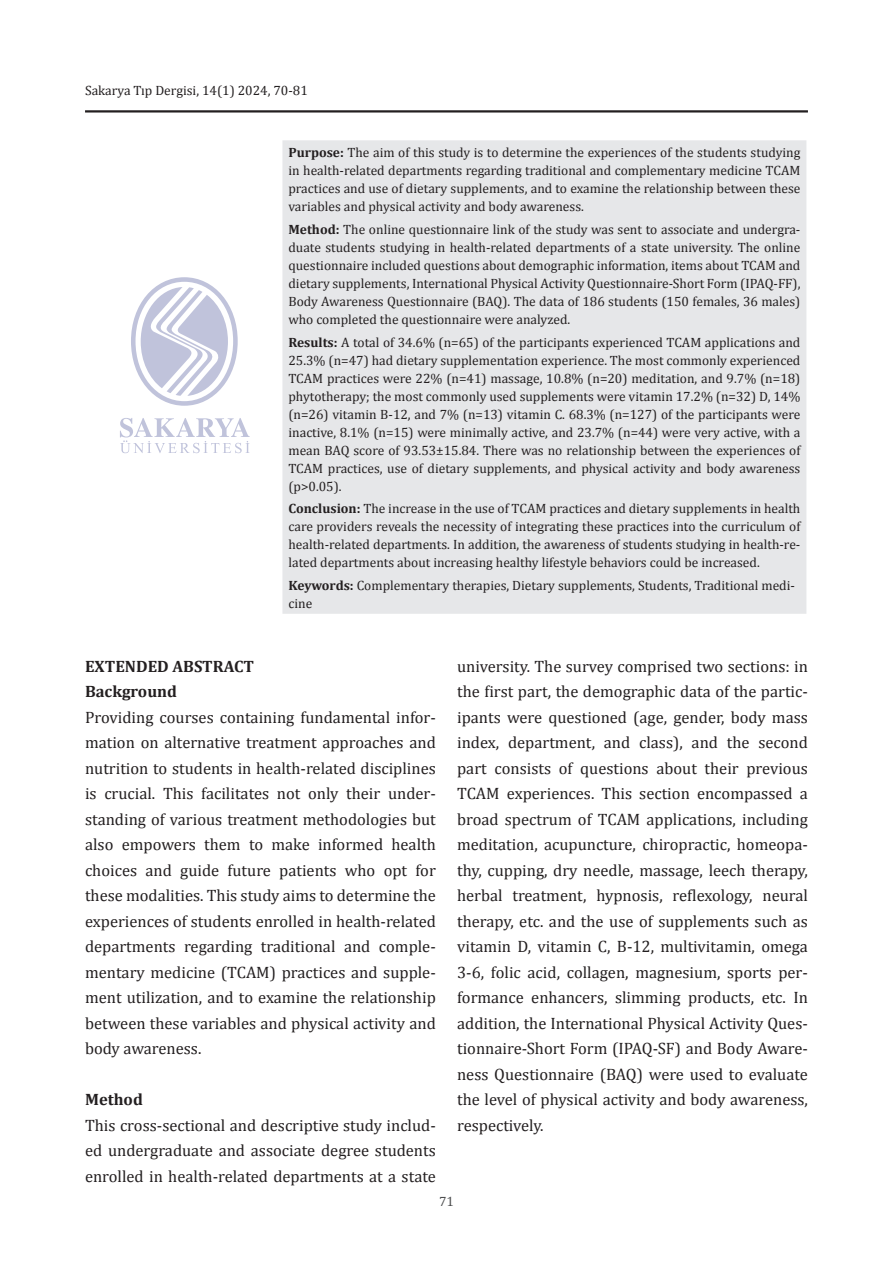
<style>
.page{position:relative;width:893px;height:1263px;background:#fff}
.page>*{position:absolute;margin:0;border:0;box-sizing:border-box;transform-origin:0 0}
.t1{font:16.5px/25.5px "Cambria";color:#231f20;text-align:justify}
.t2{font:700 16.5px/25.5px "Cambria";color:#231f20}
.t3{font:13.5px/18px "Cambria";color:#231f20;text-align:justify}
.t4{font:13.5px "Cambria";color:#4b4c4d}
.s1{font-weight:700}
</style>
<div class="page">
<hr style="left:85px;top:110px;width:723px;height:3px;background:#231f20">
<div style="left:282px;top:140px;width:524px;height:474px;background:#e6e7e9"></div>
<svg style="left:131px;top:277px;width:107px;height:129px"></svg>
<svg style="left:120px;top:418px;width:130px;height:35px"></svg>
<p class="t3" style="left:85px;top:81px;width:224px">Sakarya Tıp Dergisi, 14(1) 2024, 70-81</p>
<p class="t3" style="left:288px;top:143px;width:513px"><span class="s1">Purpose:</span> The aim of this study is to determine the experiences of the students studying in health-related departments regarding traditional and complementary medicine TCAM practices and use of dietary supplements, and to examine the relationship between these variables and physical activity and body awareness.</p>
<p class="t3" style="left:288px;top:221px;width:513px"><span class="s1">Method:</span> The online questionnaire link of the study was sent to associate and undergra&shy;duate students studying in health-related departments of a state university. The online questionnaire included questions about demographic information, items about TCAM and dietary supplements, International Physical Activity Questionnaire-Short Form (IPAQ-FF), Body Awareness Questionnaire (BAQ). The data of 186 students (150 females, 36 males) who completed the questionnaire were analyzed.</p>
<p class="t3" style="left:288px;top:333px;width:513px"><span class="s1">Results:</span> A total of 34.6% (n=65) of the participants experienced TCAM applications and 25.3% (n=47) had dietary supplementation experience. The most commonly experienced TCAM practices were 22% (n=41) massage, 10.8% (n=20) meditation, and 9.7% (n=18) phytotherapy; the most commonly used supplements were vitamin 17.2% (n=32) D, 14% (n=26) vitamin B-12, and 7% (n=13) vitamin C. 68.3% (n=127) of the participants were inactive, 8.1% (n=15) were minimally active, and 23.7% (n=44) were very active, with a mean BAQ score of 93.53±15.84. There was no relationship between the experiences of TCAM practices, use of dietary supplements, and physical activity and body awareness (p&gt;0.05).</p>
<p class="t3" style="left:288px;top:499px;width:513px"><span class="s1">Conclusion:</span> The increase in the use of TCAM practices and dietary supplements in health care providers reveals the necessity of integrating these practices into the curriculum of health-related departments. In addition, the awareness of students studying in health-re&shy;lated departments about increasing healthy lifestyle behaviors could be increased.</p>
<p class="t3" style="left:288px;top:576px;width:508px"><span class="s1">Keywords:</span> Complementary therapies, Dietary supplements, Students, Traditional medi&shy;cine</p>
<p class="t2" style="left:85px;top:653px;width:171px">EXTENDED ABSTRACT<br>Background</p>
<p class="t1" style="left:85px;top:704px;width:352px">Providing courses containing fundamental infor&shy;mation on alternative treatment approaches and nutrition to students in health-related disciplines is crucial. This facilitates not only their under&shy;standing of various treatment methodologies but also empowers them to make informed health choices and guide future patients who opt for these modalities. This study aims to determine the experiences of students enrolled in health-related departments regarding traditional and comple&shy;mentary medicine (TCAM) practices and supple&shy;ment utilization, and to examine the relationship between these variables and physical activity and body awareness.</p>
<p class="t2" style="left:85px;top:1086px;width:59px">Method</p>
<p class="t1" style="left:85px;top:1112px;width:352px">This cross-sectional and descriptive study includ&shy;ed undergraduate and associate degree students enrolled in health-related departments at a state</p>
<p class="t1" style="left:457px;top:653px;width:352px">university. The survey comprised two sections: in the first part, the demographic data of the partic&shy;ipants were questioned (age, gender, body mass index, department, and class), and the second part consists of questions about their previous TCAM experiences. This section encompassed a broad spectrum of TCAM applications, including meditation, acupuncture, chiropractic, homeopa&shy;thy, cupping, dry needle, massage, leech therapy, herbal treatment, hypnosis, reflexology, neural therapy, etc. and the use of supplements such as vitamin D, vitamin C, B-12, multivitamin, omega 3-6, folic acid, collagen, magnesium, sports per&shy;formance enhancers, slimming products, etc. In addition, the International Physical Activity Ques&shy;tionnaire-Short Form (IPAQ-SF) and Body Aware&shy;ness Questionnaire (BAQ) were used to evaluate the level of physical activity and body awareness, respectively.</p>
<p class="t4" style="left:439px;top:1193px;width:16px">71</p>
</div>
